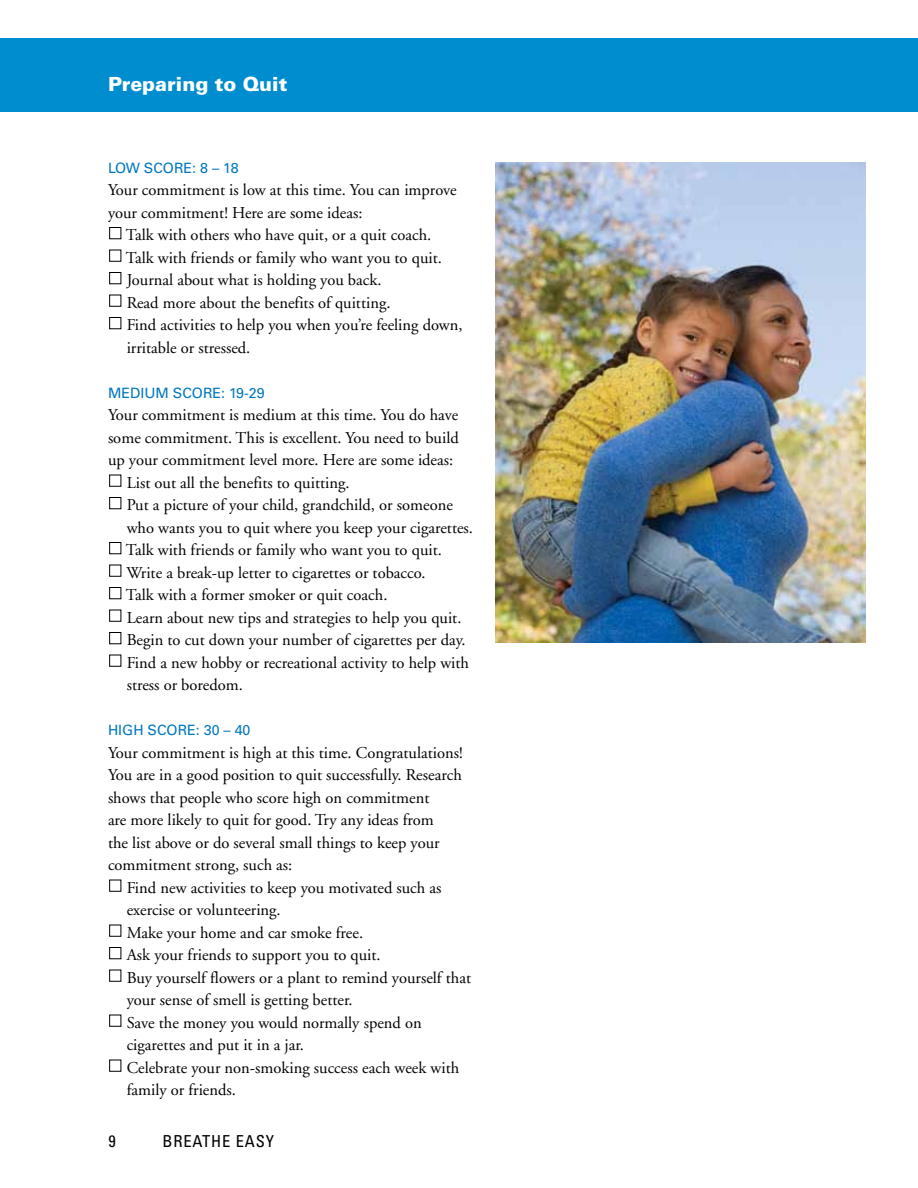
<style>
.page{position:relative;width:918px;height:1188px;background:#fff}
.page>*{position:absolute;margin:0;border:0;box-sizing:border-box;transform-origin:0 0}
.t1{font:900 19.5px "Univers";color:#fff}
.t2{font:16.5px "Adobe Garamond";color:#000}
.t3{font:condensed 16.5px "Univers";color:#000}
.t4{font:14.25px "Univers";color:#0077be}
</style>
<div class="page">
<div style="left:109px;top:227px;width:12px;height:12px;border:1px solid #000"></div>
<div style="left:109px;top:250px;width:12px;height:12px;border:1px solid #000"></div>
<div style="left:109px;top:272px;width:12px;height:12px;border:1px solid #000"></div>
<div style="left:109px;top:295px;width:12px;height:12px;border:1px solid #000"></div>
<div style="left:109px;top:317px;width:12px;height:12px;border:1px solid #000"></div>
<div style="left:109px;top:475px;width:12px;height:12px;border:1px solid #000"></div>
<div style="left:109px;top:497px;width:12px;height:12px;border:1px solid #000"></div>
<div style="left:109px;top:542px;width:12px;height:12px;border:1px solid #000"></div>
<div style="left:109px;top:565px;width:12px;height:12px;border:1px solid #000"></div>
<div style="left:109px;top:587px;width:12px;height:12px;border:1px solid #000"></div>
<div style="left:109px;top:610px;width:12px;height:12px;border:1px solid #000"></div>
<div style="left:109px;top:632px;width:12px;height:12px;border:1px solid #000"></div>
<div style="left:109px;top:655px;width:12px;height:12px;border:1px solid #000"></div>
<div style="left:109px;top:880px;width:12px;height:12px;border:1px solid #000"></div>
<div style="left:109px;top:925px;width:12px;height:12px;border:1px solid #000"></div>
<div style="left:109px;top:947px;width:12px;height:12px;border:1px solid #000"></div>
<div style="left:109px;top:970px;width:12px;height:12px;border:1px solid #000"></div>
<div style="left:109px;top:1015px;width:12px;height:12px;border:1px solid #000"></div>
<div style="left:109px;top:1060px;width:12px;height:12px;border:1px solid #000"></div>
<div style="left:0;top:39px;width:918px;height:73px;background:#008dd0"></div>
<img style="left:496px;top:162px;width:370px;height:480px">
<p class="t1" style="left:108px;top:72px;width:181px">Preparing to Quit</p>
<p class="t4" style="left:108px;top:159px;width:132px">LOW SCORE: 8 – 18</p>
<p class="t2" style="left:108px;top:181px;width:350px">Your commitment is low at this time. You can improve</p>
<p class="t2" style="left:108px;top:204px;width:256px">your commitment! Here are some ideas:</p>
<p class="t2" style="left:126px;top:226px;width:307px">Talk with others who have quit, or a quit coach.</p>
<p class="t2" style="left:126px;top:249px;width:317px">Talk with friends or family who want you to quit.</p>
<p class="t2" style="left:127px;top:271px;width:256px">Journal about what is holding you back.</p>
<p class="t2" style="left:127px;top:294px;width:265px">Read more about the benefits of quitting.</p>
<p class="t2" style="left:127px;top:316px;width:337px">Find activities to help you when you’re feeling down,</p>
<p class="t2" style="left:127px;top:339px;width:125px">irritable or stressed.</p>
<p class="t4" style="left:108px;top:384px;width:158px">MEDIUM SCORE: 19-29</p>
<p class="t2" style="left:108px;top:406px;width:352px">Your commitment is medium at this time. You do have</p>
<p class="t2" style="left:108px;top:429px;width:352px">some commitment. This is excellent. You need to build</p>
<p class="t2" style="left:108px;top:451px;width:347px">up your commitment level more. Here are some ideas:</p>
<p class="t2" style="left:127px;top:474px;width:224px">List out all the benefits to quitting.</p>
<p class="t2" style="left:127px;top:496px;width:328px">Put a picture of your child, grandchild, or someone</p>
<p class="t2" style="left:127px;top:519px;width:348px">who wants you to quit where you keep your cigarettes.</p>
<p class="t2" style="left:126px;top:541px;width:317px">Talk with friends or family who want you to quit.</p>
<p class="t2" style="left:126px;top:564px;width:301px">Write a break-up letter to cigarettes or tobacco.</p>
<p class="t2" style="left:126px;top:586px;width:263px">Talk with a former smoker or quit coach.</p>
<p class="t2" style="left:127px;top:609px;width:336px">Learn about new tips and strategies to help you quit.</p>
<p class="t2" style="left:127px;top:631px;width:341px">Begin to cut down your number of cigarettes per day.</p>
<p class="t2" style="left:127px;top:654px;width:344px">Find a new hobby or recreational activity to help with</p>
<p class="t2" style="left:127px;top:676px;width:118px">stress or boredom.</p>
<p class="t4" style="left:108px;top:722px;width:144px">HIGH SCORE: 30 – 40</p>
<p class="t2" style="left:108px;top:744px;width:356px">Your commitment is high at this time. Congratulations!</p>
<p class="t2" style="left:108px;top:766px;width:355px">You are in a good position to quit successfully. Research</p>
<p class="t2" style="left:108px;top:789px;width:323px">shows that people who score high on commitment</p>
<p class="t2" style="left:108px;top:811px;width:327px">are more likely to quit for good. Try any ideas from</p>
<p class="t2" style="left:108px;top:834px;width:333px">the list above or do several small things to keep your</p>
<p class="t2" style="left:108px;top:856px;width:186px">commitment strong, such as:</p>
<p class="t2" style="left:127px;top:879px;width:316px">Find new activities to keep you motivated such as</p>
<p class="t2" style="left:127px;top:901px;width:156px">exercise or volunteering.</p>
<p class="t2" style="left:127px;top:924px;width:238px">Make your home and car smoke free.</p>
<p class="t2" style="left:127px;top:946px;width:255px">Ask your friends to support you to quit.</p>
<p class="t2" style="left:127px;top:969px;width:346px">Buy yourself flowers or a plant to remind yourself that</p>
<p class="t2" style="left:127px;top:991px;width:227px">your sense of smell is getting better.</p>
<p class="t2" style="left:127px;top:1014px;width:297px">Save the money you would normally spend on</p>
<p class="t2" style="left:127px;top:1036px;width:179px">cigarettes and put it in a jar.</p>
<p class="t2" style="left:127px;top:1059px;width:334px">Celebrate your non-smoking success each week with</p>
<p class="t2" style="left:127px;top:1081px;width:111px">family or friends.</p>
<p class="t3" style="left:109px;top:1131px;width:9px">9</p>
<p class="t3" style="left:163px;top:1131px;width:112px">BREATHE EASY</p>
</div>
